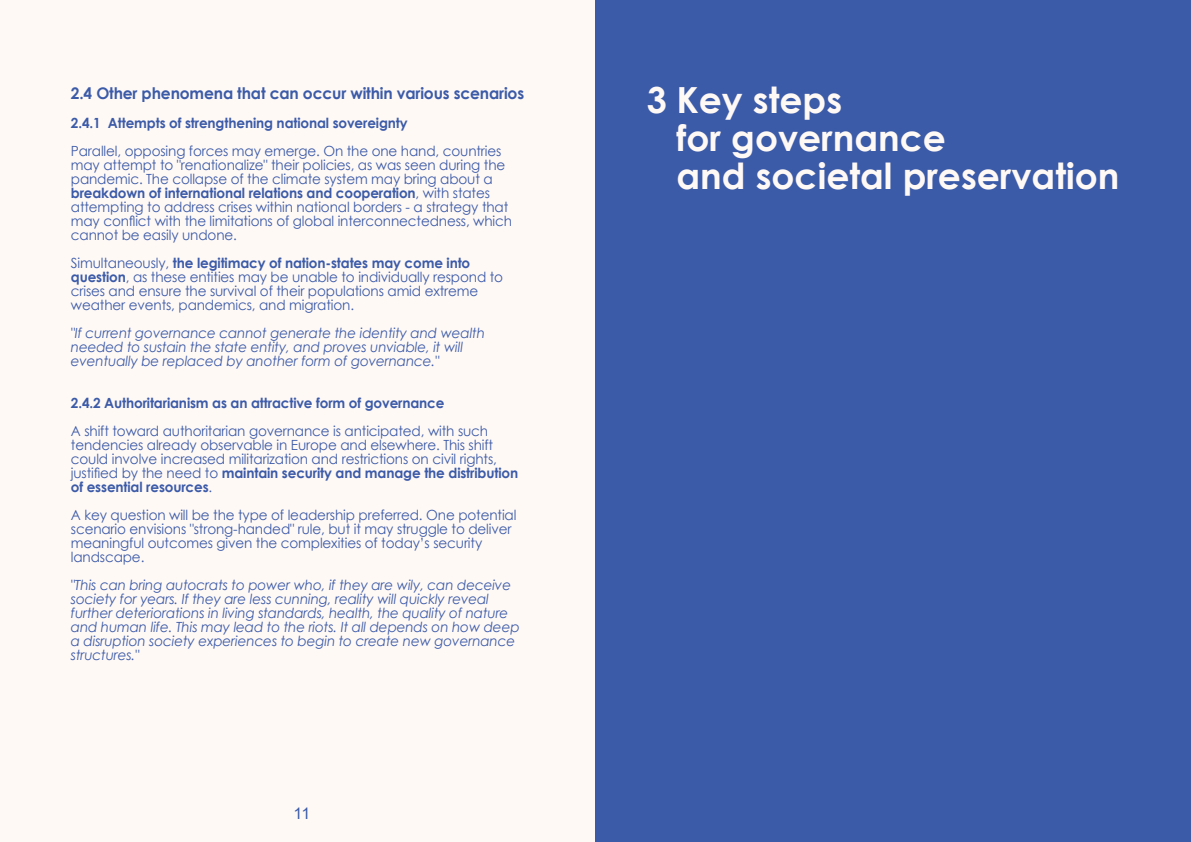
<style>
.page{position:relative;width:1191px;height:842px;background:#fff}
.page>*{position:absolute;margin:0;border:0;box-sizing:border-box;transform-origin:0 0}
.t1{font:700 36px/38px "Century Gothic";color:#fff9f5}
.t2{font:700 16px "Century Gothic";letter-spacing:-.01em;color:#3b5aa8}
.t3{font:16px "Arial";color:#3b5aa8}
.t4{font:14px/14px "Century Gothic";letter-spacing:-.01em;color:#3b5aa8}
.t5{font:italic 14px/14px "Century Gothic";letter-spacing:-.01em;color:#3b5aa8}
.t6{font:700 14px "Century Gothic";letter-spacing:-.01em;color:#3b5aa8}
.s1{font-weight:700}
</style>
<div class="page">
<div style="left:0;top:0;width:595px;height:842px;background:#fff9f5"></div>
<div style="left:595px;top:0;width:596px;height:842px;background:#3b5aa8"></div>
<p class="t2" style="left:71px;top:87px;width:455px">2.4 Other phenomena that can occur within various scenarios</p>
<p class="t6" style="left:71px;top:117px;width:338px">2.4.1 Attempts of strengthening national sovereignty</p>
<p class="t4" style="left:71px;top:145px;width:443px">Parallel, opposing forces may emerge. On the one hand, countries may attempt to "renationalize" their policies, as was seen during the pandemic. The collapse of the climate system may bring about a <span class="s1">breakdown of international relations and cooperation</span>, with states attempting to address crises within national borders - a strategy that may conflict with the limitations of global interconnectedness, which cannot be easily undone.</p>
<p class="t4" style="left:71px;top:257px;width:434px">Simultaneously, <span class="s1">the legitimacy of nation-states may come into question</span>, as these entities may be unable to individually respond to crises and ensure the survival of their populations amid extreme weather events, pandemics, and migration.</p>
<p class="t5" style="left:71px;top:327px;width:416px">"If current governance cannot generate the identity and wealth needed to sustain the state entity, and proves unviable, it will eventually be replaced by another form of governance."</p>
<p class="t6" style="left:71px;top:397px;width:375px">2.4.2 Authoritarianism as an attractive form of governance</p>
<p class="t4" style="left:71px;top:425px;width:449px">A shift toward authoritarian governance is anticipated, with such tendencies already observable in Europe and elsewhere. This shift could involve increased militarization and restrictions on civil rights, justified by the need to <span class="s1">maintain security and manage the distribution of essential resources</span>.</p>
<p class="t4" style="left:71px;top:509px;width:447px">A key question will be the type of leadership preferred. One potential scenario envisions "strong-handed" rule, but it may struggle to deliver meaningful outcomes given the complexities of today’s security landscape.</p>
<p class="t5" style="left:71px;top:579px;width:450px">"This can bring autocrats to power who, if they are wily, can deceive society for years. If they are less cunning, reality will quickly reveal further deteriorations in living standards, health, the quality of nature and human life. This may lead to the riots. It all depends on how deep a disruption society experiences to begin to create new governance structures."</p>
<p class="t3" style="left:294px;top:807px;width:18px">11</p>
<h1 class="t1" style="left:676px;top:84px;width:444px;text-indent:-30px">3 Key steps<br>for governance<br>and societal preservation</h1>
</div>
